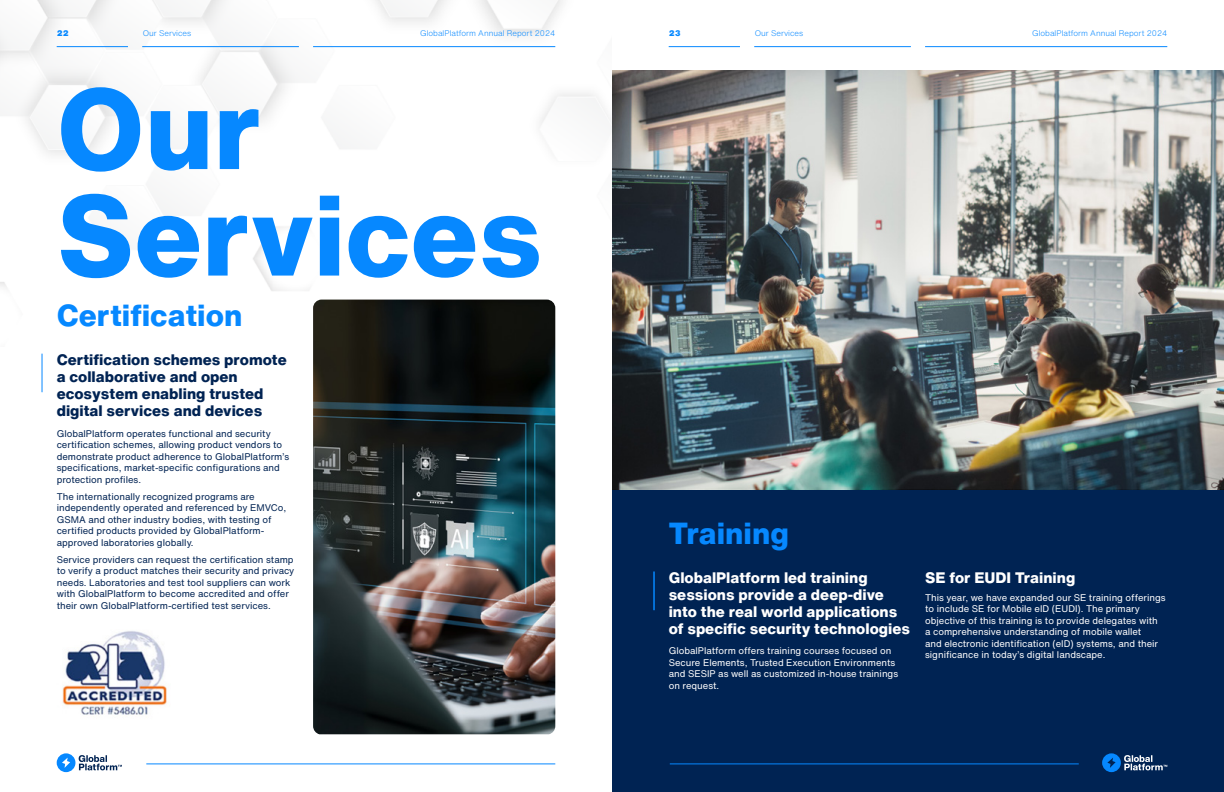
<style>
.page{position:relative;width:1224px;height:792px;background:#fff}
.page>*{position:absolute;margin:0;border:0;box-sizing:border-box;transform-origin:0 0}
.t1{font:800 112.2px/106.5px "Helvetica Now Text";color:#0688ff}
.t2{font:800 30px "Helvetica Now Text";color:#0688ff}
.t3{font:800 15px/17px "Helvetica Now Text";color:#fff}
.t4{font:800 15px/17px "Helvetica Now Text";color:#002353}
.t5{font:9.5px/11.5px "Helvetica Now Text";color:#002353}
.t6{font:9.5px/11.5px "Helvetica Now Text";color:#fff}
.t7{font:300 8px "Helvetica Now Text";color:#0688ff}
.t8{font:900 8px "Helvetica Now Text";color:#0688ff}
</style>
<div class="page">
<div style="left:612px;top:103px;width:612px;height:689px;background:#002353"></div>
<img style="left:0;top:0;width:609px;height:773px">
<img style="left:612px;top:71px;width:612px;height:418px">
<hr style="left:42px;top:354px;width:1px;height:38px;background:#0688ff">
<hr style="left:654px;top:572px;width:1px;height:38px;background:#0688ff">
<img style="left:57px;top:623px;width:115px;height:101px">
<img style="left:313px;top:300px;width:242px;height:434px">
<hr style="left:669px;top:46px;width:71px;height:1px;background:#0688ff">
<hr style="left:754px;top:46px;width:157px;height:1px;background:#0688ff">
<hr style="left:925px;top:46px;width:242px;height:1px;background:#0688ff">
<svg style="left:1102px;top:753px;width:65px;height:19px"></svg>
<hr style="left:670px;top:764px;width:409px;height:1px;background:#0688ff">
<hr style="left:57px;top:46px;width:71px;height:1px;background:#0688ff">
<hr style="left:142px;top:46px;width:157px;height:1px;background:#0688ff">
<hr style="left:313px;top:46px;width:242px;height:1px;background:#0688ff">
<svg style="left:57px;top:753px;width:65px;height:19px"></svg>
<hr style="left:146px;top:764px;width:409px;height:1px;background:#0688ff">
<p class="t8" style="left:57px;top:27px;width:14px">22</p>
<p class="t7" style="left:143px;top:27px;width:50px">Our Services</p>
<p class="t7" style="left:420px;top:27px;width:137px">GlobalPlatform Annual Report 2024</p>
<p class="t8" style="left:669px;top:27px;width:14px">23</p>
<p class="t7" style="left:755px;top:27px;width:50px">Our Services</p>
<p class="t7" style="left:1032px;top:27px;width:137px">GlobalPlatform Annual Report 2024</p>
<h1 class="t1" style="left:57px;top:73px;width:488px">Our<br>Services</h1>
<h2 class="t2" style="left:57px;top:293px;width:187px">Certification</h2>
<h3 class="t4" style="left:57px;top:351px;width:232px">Certification schemes promote a collaborative and open ecosystem enabling trusted digital services and devices</h3>
<p class="t5" style="left:57px;top:427px;width:234px">GlobalPlatform operates functional and security certification schemes, allowing product vendors to demonstrate product adherence to GlobalPlatform’s specifications, market-specific configurations and protection profiles.</p>
<p class="t5" style="left:57px;top:490px;width:231px">The internationally recognized programs are independently operated and referenced by EMVCo, GSMA and other industry bodies, with testing of certified products provided by GlobalPlatform&shy;approved laboratories globally.</p>
<p class="t5" style="left:57px;top:553px;width:239px">Service providers can request the certification stamp to verify a product matches their security and privacy needs. Laboratories and test tool suppliers can work with GlobalPlatform to become accredited and offer their own GlobalPlatform-certified test services.</p>
<h2 class="t2" style="left:669px;top:510px;width:122px">Training</h2>
<h3 class="t3" style="left:669px;top:569px;width:243px">GlobalPlatform led training sessions provide a deep-dive into the real world applications of specific security technologies</h3>
<p class="t6" style="left:669px;top:645px;width:231px">GlobalPlatform offers training courses focused on Secure Elements, Trusted Execution Environments and SESIP as well as customized in-house trainings on request.</p>
<h3 class="t3" style="left:925px;top:569px;width:152px">SE for EUDI Training</h3>
<p class="t6" style="left:925px;top:591px;width:242px">This year, we have expanded our SE training offerings to include SE for Mobile eID (EUDI). The primary objective of this training is to provide delegates with<br>a comprehensive understanding of mobile wallet<br>and electronic identification (eID) systems, and their significance in today’s digital landscape.</p>
</div>
